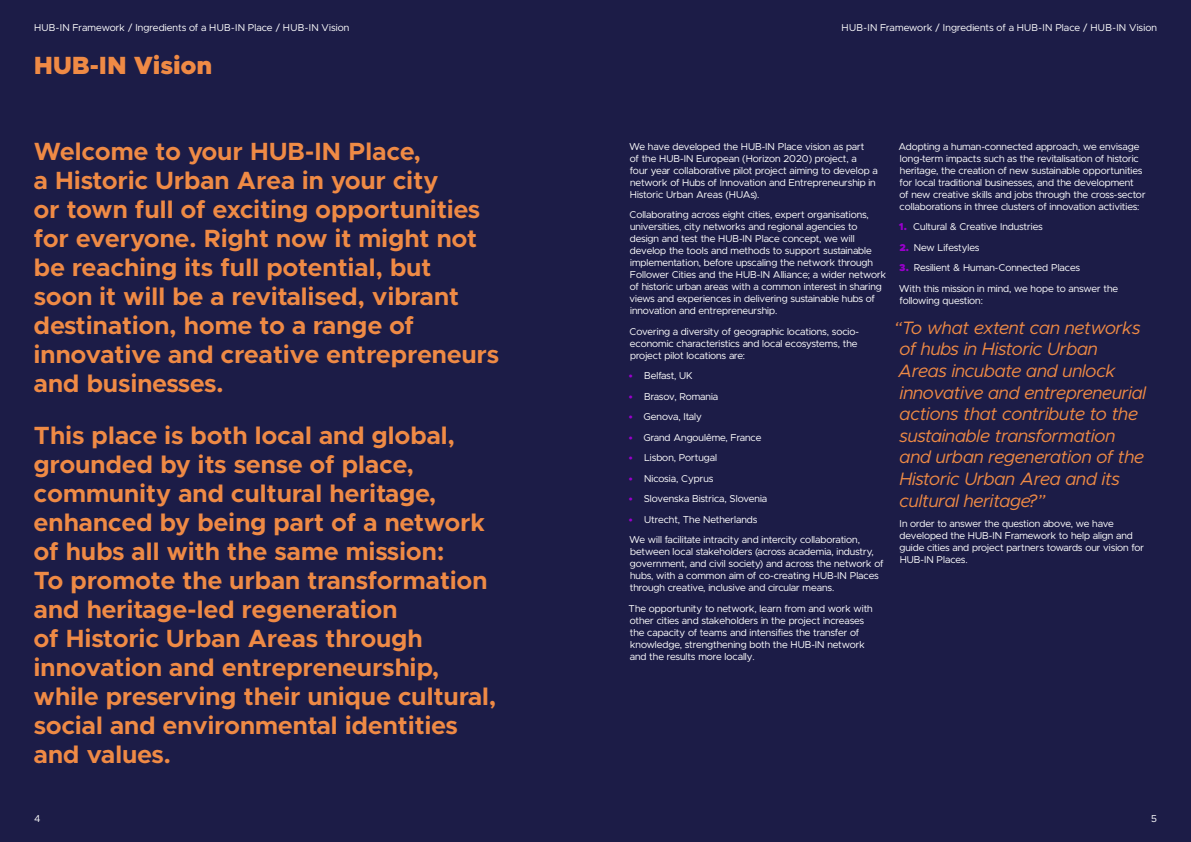
<style>
.page{position:relative;width:1191px;height:842px;background:#fff}
.page>*{position:absolute;margin:0;border:0;box-sizing:border-box;transform-origin:0 0}
.Large_intro_text{font:700 25px/29px "Metropolis";letter-spacing:.01em;color:#ef8a45}
.Page_title{font:900 25px "Metropolis";color:#ef8a45}
.Large_quote_text{font:italic 18px/21.6px "Metropolis";color:#ef8a45}
.t1{font:10px/12px "Metropolis";color:#fff}
.s1{font-weight:900;color:#90c}
</style>
<div class="page">
<div style="left:595px;top:0;width:596px;height:842px;background:#1c1c47"></div>
<div style="left:0;top:0;width:595px;height:842px;background:#1c1c47"></div>
<p class="t1" style="left:34px;top:22px;width:317px">HUB-IN Framework / Ingredients of a HUB-IN Place / HUB-IN Vision</p>
<p class="t1" style="left:841px;top:22px;width:317px">HUB-IN Framework / Ingredients of a HUB-IN Place / HUB-IN Vision</p>
<p class="Page_title" style="left:34px;top:49px;width:180px">HUB-IN Vision</p>
<p class="Large_intro_text" style="left:34px;top:137px;width:466px">Welcome to your HUB-IN Place,<br>a Historic Urban Area in your city<br>or town full of exciting opportunities for everyone. Right now it might not be reaching its full potential, but<br>soon it will be a revitalised, vibrant destination, home to a range of innovative and creative entrepreneurs and businesses.</p>
<p class="Large_intro_text" style="left:34px;top:420px;width:464px">This place is both local and global, grounded by its sense of place, community and cultural heritage, enhanced by being part of a network of hubs all with the same mission:<br>To promote the urban transformation and heritage-led regeneration<br>of Historic Urban Areas through innovation and entrepreneurship, while preserving their unique cultural, social and environmental identities and values.</p>
<p class="t1" style="left:34px;top:812px;width:8px">4</p>
<p class="t1" style="left:629px;top:140px;width:250px">We have developed the HUB-IN Place vision as part<br>of the HUB-IN European (Horizon 2020) project, a<br>four year collaborative pilot project aiming to develop a network of Hubs of Innovation and Entrepreneurship in Historic Urban Areas (HUAs).</p>
<p class="t1" style="left:629px;top:209px;width:258px">Collaborating across eight cities, expert organisations, universities, city networks and regional agencies to design and test the HUB-IN Place concept, we will develop the tools and methods to support sustainable implementation, before upscaling the network through Follower Cities and the HUB-IN Alliance; a wider network of historic urban areas with a common interest in sharing views and experiences in delivering sustainable hubs of innovation and entrepreneurship.</p>
<p class="t1" style="left:629px;top:325px;width:231px">Covering a diversity of geographic locations, socio&shy;economic characteristics and local ecosystems, the project pilot locations are:</p>
<p class="t1" style="left:628px;top:370px;width:66px"><span class="s1">•</span> Belfast, UK</p>
<p class="t1" style="left:628px;top:390px;width:91px"><span class="s1">•</span> Brasov, Romania</p>
<p class="t1" style="left:628px;top:411px;width:75px"><span class="s1">•</span> Genova, Italy</p>
<p class="t1" style="left:628px;top:431px;width:134px"><span class="s1">•</span> Grand Angoulême, France</p>
<p class="t1" style="left:628px;top:452px;width:90px"><span class="s1">•</span> Lisbon, Portugal</p>
<p class="t1" style="left:628px;top:472px;width:86px"><span class="s1">•</span> Nicosia, Cyprus</p>
<p class="t1" style="left:628px;top:493px;width:140px"><span class="s1">•</span> Slovenska Bistrica, Slovenia</p>
<p class="t1" style="left:628px;top:513px;width:130px"><span class="s1">•</span> Utrecht, The Netherlands</p>
<p class="t1" style="left:629px;top:534px;width:256px">We will facilitate intracity and intercity collaboration, between local stakeholders (across academia, industry, government, and civil society) and across the network of hubs, with a common aim of co-creating HUB-IN Places through creative, inclusive and circular means.</p>
<p class="t1" style="left:628px;top:602px;width:246px">The opportunity to network, learn from and work with other cities and stakeholders in the project increases the capacity of teams and intensifies the transfer of knowledge, strengthening both the HUB-IN network and the results more locally.</p>
<p class="t1" style="left:898px;top:140px;width:249px">Adopting a human-connected approach, we envisage long-term impacts such as the revitalisation of historic heritage, the creation of new sustainable opportunities for local traditional businesses, and the development<br>of new creative skills and jobs through the cross-sector collaborations in three clusters of innovation activities:</p>
<p class="t1" style="left:899px;top:221px;width:145px"><span class="s1">1.</span> Cultural &amp; Creative Industries</p>
<p class="t1" style="left:899px;top:241px;width:81px"><span class="s1">2.</span> New Lifestyles</p>
<p class="t1" style="left:899px;top:262px;width:182px"><span class="s1">3.</span> Resilient &amp; Human-Connected Places</p>
<p class="t1" style="left:899px;top:282px;width:221px">With this mission in mind, we hope to answer the following question:</p>
<p class="Large_quote_text" style="left:894px;top:317px;width:253px">“To what extent can networks of hubs in Historic Urban<br>Areas incubate and unlock innovative and entrepreneurial actions that contribute to the sustainable transformation<br>and urban regeneration of the<br>Historic Urban Area and its cultural heritage?”</p>
<p class="t1" style="left:899px;top:518px;width:246px">In order to answer the question above, we have developed the HUB-IN Framework to help align and guide cities and project partners towards our vision for HUB-IN Places.</p>
<p class="t1" style="left:1151px;top:812px;width:7px">5</p>
</div>
